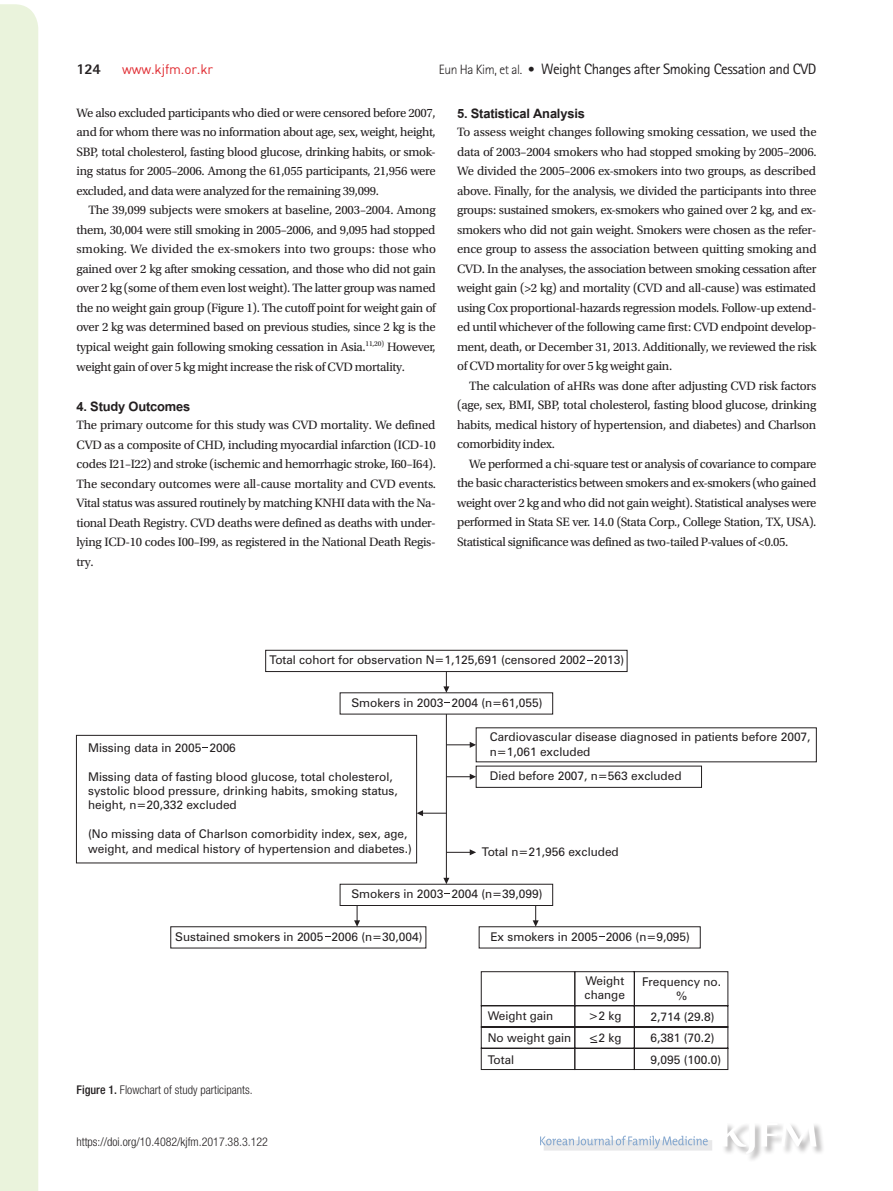
<style>
.page{position:relative;width:893px;height:1191px;background:#fff}
.page>*{position:absolute;margin:0;border:0;box-sizing:border-box;transform-origin:0 0}
.t1{font:700 18px "Utsaah";letter-spacing:-.01em;color:#231f20}
.t2{font:15px "Rotis Sans Serif Std";letter-spacing:-.03em;color:#231f20}
.t3{font:800 15px "Rotis Sans Serif Std";color:#231f20}
.t4{font:13.5px "Dinreg";letter-spacing:-.01em;color:#e02a30}
.t5{font:12.75px/19.5px "Utopia Std";letter-spacing:-.025em;color:#231f20;text-align:justify}
.t6{font:12px/14.4px "Zurich BT";color:#231f20}
.t7{font:300 condensed 12px "Helvetica Neue LT Std";color:#231f20}
.s1{font-weight:300;font-size:13.5px}
.s2{font-weight:500}
</style>
<div class="page">
<div style="left:0;top:4px;width:38px;height:1187px;background:#eaf3dc"></div>
<div style="left:721px;top:1122px;width:104px;height:40px;background:#231f20;opacity:.3"></div>
<svg style="left:722px;top:1122px;width:94px;height:32px"></svg>
<div style="left:544px;top:1140px;width:168px;height:10px;background:#e8e8e9"></div>
<svg style="left:540px;top:1135px;width:168px;height:13px"></svg>
<svg style="left:76px;top:649px;width:552px;height:214px"></svg>
<svg style="left:339px;top:670px;width:478px;height:118px"></svg>
<svg style="left:443px;top:686px;width:6px;height:7px"></svg>
<svg style="left:170px;top:713px;width:531px;height:236px"></svg>
<svg style="left:443px;top:877px;width:6px;height:7px"></svg>
<svg style="left:354px;top:905px;width:6px;height:21px"></svg>
<svg style="left:533px;top:905px;width:6px;height:21px"></svg>
<svg style="left:417px;top:810px;width:29px;height:6px"></svg>
<svg style="left:446px;top:742px;width:30px;height:6px"></svg>
<svg style="left:446px;top:773px;width:30px;height:6px"></svg>
<svg style="left:446px;top:849px;width:30px;height:6px"></svg>
<svg style="left:480px;top:971px;width:249px;height:99px"></svg>
<p class="t3" style="left:77px;top:60px;width:26px">124</p>
<p class="t4" style="left:122px;top:61px;width:93px">www.kjfm.or.kr</p>
<p class="t2" style="left:439px;top:60px;width:379px"><span class="s1">Eun Ha Kim, et al. •</span> Weight Changes after Smoking Cessation and CVD</p>
<p class="t5" style="left:77px;top:103px;width:361px">We also excluded participants who died or were censored before 2007, and for whom there was no information about age, sex, weight, height, SBP, total cholesterol, fasting blood glucose, drinking habits, or smok&shy;ing status for 2005–2006. Among the 61,055 participants, 21,956 were excluded, and data were analyzed for the remaining 39,099.</p>
<p class="t5" style="left:77px;top:201px;width:361px;text-indent:12px">The 39,099 subjects were smokers at baseline, 2003–2004. Among them, 30,004 were still smoking in 2005–2006, and 9,095 had stopped smoking. We divided the ex-smokers into two groups: those who gained over 2 kg after smoking cessation, and those who did not gain over 2 kg (some of them even lost weight). The latter group was named the no weight gain group (Figure 1). The cutoff point for weight gain of over 2 kg was determined based on previous studies, since 2 kg is the typical weight gain following smoking cessation in Asia.<sup>11,20)</sup> However, weight gain of over 5 kg might increase the risk of CVD mortality.</p>
<h1 class="t1" style="left:77px;top:398px;width:115px">4. Study Outcomes</h1>
<p class="t5" style="left:77px;top:415px;width:361px">The primary outcome for this study was CVD mortality. We defined CVD as a composite of CHD, including myocardial infarction (ICD-10 codes I21–I22) and stroke (ischemic and hemorrhagic stroke, I60–I64).<br>The secondary outcomes were all-cause mortality and CVD events.<br>Vital status was assured routinely by matching KNHI data with the Na&shy;tional Death Registry. CVD deaths were defined as deaths with under&shy;lying ICD-10 codes I00–I99, as registered in the National Death Regis&shy;try.</p>
<h1 class="t1" style="left:457px;top:105px;width:129px">5. Statistical Analysis</h1>
<p class="t5" style="left:457px;top:123px;width:361px">To assess weight changes following smoking cessation, we used the data of 2003–2004 smokers who had stopped smoking by 2005–2006.<br>We divided the 2005–2006 ex-smokers into two groups, as described above. Finally, for the analysis, we divided the participants into three groups: sustained smokers, ex-smokers who gained over 2 kg, and ex&shy;smokers who did not gain weight. Smokers were chosen as the refer&shy;ence group to assess the association between quitting smoking and CVD. In the analyses, the association between smoking cessation after weight gain (&gt;2 kg) and mortality (CVD and all-cause) was estimated using Cox proportional-hazards regression models. Follow-up extend&shy;ed until whichever of the following came first: CVD endpoint develop&shy;ment, death, or December 31, 2013. Additionally, we reviewed the risk of CVD mortality for over 5 kg weight gain.</p>
<p class="t5" style="left:457px;top:376px;width:361px;text-indent:12px">The calculation of aHRs was done after adjusting CVD risk factors (age, sex, BMI, SBP, total cholesterol, fasting blood glucose, drinking habits, medical history of hypertension, and diabetes) and Charlson comorbidity index.</p>
<p class="t5" style="left:457px;top:454px;width:361px;text-indent:12px">We performed a chi-square test or analysis of covariance to compare the basic characteristics between smokers and ex-smokers (who gained weight over 2 kg and who did not gain weight). Statistical analyses were performed in Stata SE ver. 14.0 (Stata Corp., College Station, TX, USA).<br>Statistical significance was defined as two-tailed P-values of &lt;0.05.</p>
<p class="t6" style="left:270px;top:654px;width:356px">Total cohort for observation N=1,125,691 (censored 2002 2013)</p>
<p class="t6" style="left:351px;top:696px;width:193px">Smokers in 2003 2004 (n=61,055)</p>
<p class="t6" style="left:490px;top:730px;width:322px">Cardiovascular disease diagnosed in patients before 2007, n=1,061 excluded</p>
<p class="t6" style="left:490px;top:770px;width:193px">Died before 2007, n=563 excluded</p>
<p class="t6" style="left:88px;top:741px;width:149px">Missing data in 2005 2006</p>
<p class="t6" style="left:88px;top:770px;width:311px">Missing data of fasting blood glucose, total cholesterol, systolic blood pressure, drinking habits, smoking status, height, n=20,332 excluded</p>
<p class="t6" style="left:88px;top:828px;width:325px">(No missing data of Charlson comorbidity index, sex, age, weight, and medical history of hypertension and diabetes.)</p>
<p class="t6" style="left:482px;top:845px;width:138px">Total n=21,956 excluded</p>
<p class="t6" style="left:351px;top:888px;width:193px">Smokers in 2003 2004 (n=39,099)</p>
<p class="t6" style="left:175px;top:930px;width:249px">Sustained smokers in 2005 2006 (n=30,004)</p>
<p class="t6" style="left:490px;top:930px;width:201px">Ex smokers in 2005 2006 (n=9,095)</p>
<p class="t7" style="left:77px;top:1083px;width:177px"><span class="s2">Figure 1.</span> Flowchart of study participants.</p>
<p class="t7" style="left:77px;top:1134px;width:193px">https://doi.org/10.4082/kjfm.2017.38.3.122</p>
<p class="t6" style="left:488px;top:1006px;width:85px;line-height:21.5px">Weight gain<br>No weight gain<br>Total</p>
<p class="t6" style="left:585px;top:974px;width:42px">Weight change</p>
<p class="t6" style="left:589px;top:1006px;width:34px;line-height:21.5px">&gt;2 kg &lt;2 kg</p>
<p class="t6" style="left:642px;top:975px;width:81px;text-align:center">Frequency no. %</p>
<p class="t6" style="left:650px;top:1006px;width:72px;line-height:21.5px">2,714 (29.8)<br>6,381 (70.2)<br>9,095 (100.0)</p>
</div>
